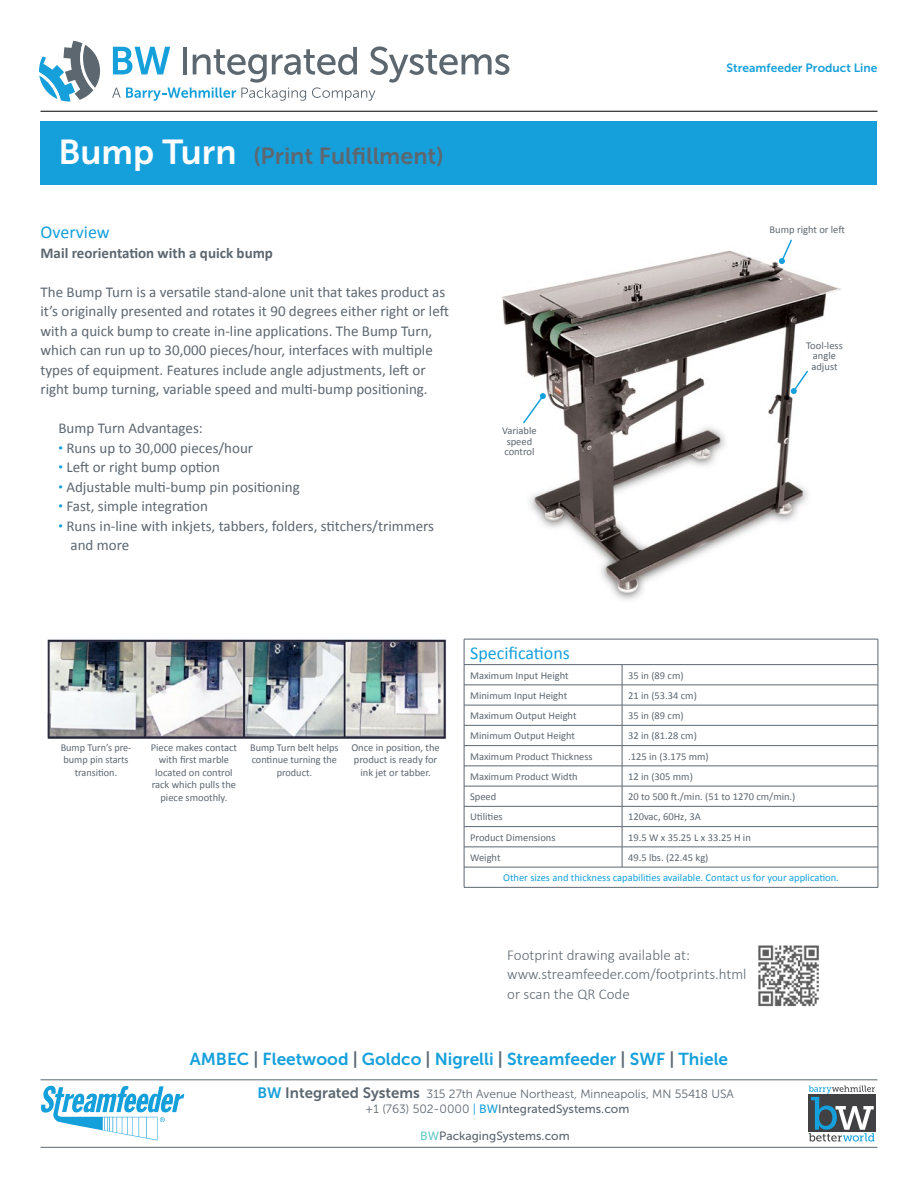
<style>
.page{position:relative;width:918px;height:1188px;background:#fff}
.page>*{position:absolute;margin:0;border:0;box-sizing:border-box;transform-origin:0 0}
.t1{font:23.25px "Museo Sans 700";color:#5d6770}
.t2{font:18px "Calibri";color:#16a0db}
.t3{font:17.25px "Museo Sans 700";color:#16a0db}
.t4{font:15px/19.5px "Calibri";color:#5d6770}
.t5{font:300 15px/19.5px "Calibri";color:#5d6770}
.t6{font:700 15px "Calibri";color:#5d6770}
.t7{font:12px "Museo Sans 300";color:#5d6770}
.t8{font:12px "Museo Sans 500";color:#5d6770}
.t9{font:12px "Museo Sans 700";color:#16a0db}
.t10{font:10.5px/12.6px "Calibri";color:#5d6770;text-align:center}
.t11{font:10.5px "Calibri";color:#16a0db}
.s1{font-size:34.5px;color:#fff}
.s2{color:#5d6770}
.s3{font-family:"Museo Sans 700";font-size:15px;color:#16a0db}
.s4{font-family:"Museo Sans 700";font-size:15px}
.s5{font-family:"Museo Sans 300"}
.s6{font-family:"Museo Sans 300";color:#16a0db}
.s7{color:#16a0db}
.s8{color:#67c8c7}
</style>
<div class="page">
<svg style="left:809px;top:1086px;width:66px;height:56px"></svg>
<hr style="left:40px;top:1147px;width:838px;height:1px;background:#5d6770">
<hr style="left:40px;top:1080px;width:838px;height:1px;background:#5d6770">
<div style="left:40px;top:122px;width:838px;height:63px;background:#16a0db"></div>
<hr style="left:40px;top:111px;width:838px;height:1px;background:#000">
<svg style="left:112px;top:46px;width:397px;height:55px"></svg>
<svg style="left:39px;top:41px;width:61px;height:61px"></svg>
<svg style="left:41px;top:1085px;width:143px;height:55px"></svg>
<img style="left:758px;top:945px;width:61px;height:62px">
<img style="left:501px;top:250px;width:340px;height:350px">
<img style="left:48px;top:639px;width:398px;height:100px">
<svg style="left:779px;top:239px;width:14px;height:25px"></svg>
<svg style="left:791px;top:369px;width:18px;height:25px"></svg>
<svg style="left:522px;top:393px;width:24px;height:32px"></svg>
<hr style="left:464px;top:664px;width:158px;height:1px;background:#5d6770">
<hr style="left:622px;top:664px;width:256px;height:1px;background:#5d6770">
<hr style="left:464px;top:685px;width:158px;height:1px;background:#5d6770">
<hr style="left:622px;top:685px;width:256px;height:1px;background:#5d6770">
<hr style="left:464px;top:705px;width:158px;height:1px;background:#5d6770">
<hr style="left:622px;top:705px;width:256px;height:1px;background:#5d6770">
<hr style="left:464px;top:725px;width:158px;height:1px;background:#5d6770">
<hr style="left:622px;top:725px;width:256px;height:1px;background:#5d6770">
<hr style="left:464px;top:745px;width:158px;height:1px;background:#5d6770">
<hr style="left:622px;top:745px;width:256px;height:1px;background:#5d6770">
<hr style="left:464px;top:766px;width:158px;height:1px;background:#5d6770">
<hr style="left:622px;top:766px;width:256px;height:1px;background:#5d6770">
<hr style="left:464px;top:786px;width:158px;height:1px;background:#5d6770">
<hr style="left:622px;top:786px;width:256px;height:1px;background:#5d6770">
<hr style="left:464px;top:806px;width:158px;height:1px;background:#5d6770">
<hr style="left:622px;top:806px;width:256px;height:1px;background:#5d6770">
<hr style="left:464px;top:826px;width:158px;height:1px;background:#5d6770">
<hr style="left:622px;top:826px;width:256px;height:1px;background:#5d6770">
<hr style="left:464px;top:847px;width:158px;height:1px;background:#5d6770">
<hr style="left:622px;top:847px;width:256px;height:1px;background:#5d6770">
<svg style="left:622px;top:665px;width:1px;height:202px"></svg>
<hr style="left:464px;top:867px;width:158px;height:1px;background:#5d6770">
<hr style="left:622px;top:867px;width:256px;height:1px;background:#5d6770">
<hr style="left:464px;top:639px;width:158px;height:1px;background:#5d6770">
<hr style="left:622px;top:639px;width:256px;height:1px;background:#5d6770">
<svg style="left:464px;top:639px;width:1px;height:248px"></svg>
<svg style="left:878px;top:639px;width:1px;height:248px"></svg>
<hr style="left:464px;top:887px;width:158px;height:1px;background:#5d6770">
<hr style="left:622px;top:887px;width:256px;height:1px;background:#5d6770">
<h1 class="t1" style="left:59px;top:144px;width:387px"><span class="s1">Bump Turn</span> (Print Fulfillment)</h1>
<h2 class="t2" style="left:40px;top:221px;width:71px">Overview</h2>
<h3 class="t6" style="left:40px;top:243px;width:234px">Mail reorientation with a quick bump</h3>
<p class="t4" style="left:40px;top:282px;width:410px">The Bump Turn is a versatile stand-alone unit that takes product as it’s originally presented and rotates it 90 degrees either right or left with a quick bump to create in-line applications. The Bump Turn, which can run up to 30,000 pieces/hour, interfaces with multiple types of equipment. Features include angle adjustments, left or right bump turning, variable speed and multi-bump positioning.</p>
<h3 class="t4" style="left:58px;top:418px;width:146px">Bump Turn Advantages:</h3>
<h3 class="t4" style="left:58px;top:438px;width:196px"><sup>●</sup> Runs up to 30,000 pieces/hour</h3>
<h3 class="t4" style="left:58px;top:457px;width:163px"><sup>●</sup> Left or right bump option</h3>
<h3 class="t4" style="left:58px;top:477px;width:243px"><sup>●</sup> Adjustable multi-bump pin positioning</h3>
<h3 class="t4" style="left:58px;top:496px;width:151px"><sup>●</sup> Fast, simple integration</h3>
<h3 class="t4" style="left:70px;top:516px;width:365px;text-indent:-12px"><sup>●</sup> Runs in-line with inkjets, tabbers, folders, stitchers/trimmers and more</h3>
<p class="t10" style="left:502px;top:426px;width:36px;line-height:10.5px;text-align:left">Variable speed control</p>
<p class="t9" style="left:727px;top:62px;width:152px">Streamfeeder Product Line</p>
<p class="t10" style="left:770px;top:223px;width:77px">Bump right or left</p>
<p class="t10" style="left:806px;top:340px;width:38px;line-height:10.5px">Tool-less angle adjust</p>
<p class="t10" style="left:151px;top:741px;width:88px">Piece makes contact with first marble located on control rack which pulls the piece smoothly.</p>
<p class="t10" style="left:351px;top:741px;width:90px">Once in position, the product is ready for ink jet or tabber.</p>
<p class="t10" style="left:61px;top:741px;width:72px">Bump Turn’s pre&shy;bump pin starts transition.</p>
<p class="t10" style="left:250px;top:741px;width:90px">Bump Turn belt helps continue turning the product.</p>
<h2 class="t2" style="left:470px;top:641px;width:101px">Specifications</h2>
<p class="t10" style="left:470px;top:669px;width:100px">Maximum Input Height</p>
<p class="t10" style="left:628px;top:669px;width:57px">35 in (89 cm)</p>
<p class="t10" style="left:470px;top:689px;width:99px">Minimum Input Height</p>
<p class="t10" style="left:628px;top:689px;width:70px">21 in (53.34 cm)</p>
<p class="t10" style="left:470px;top:709px;width:108px">Maximum Output Height</p>
<p class="t10" style="left:628px;top:709px;width:57px">35 in (89 cm)</p>
<p class="t10" style="left:470px;top:730px;width:106px">Minimum Output Height</p>
<p class="t10" style="left:628px;top:730px;width:70px">32 in (81.28 cm)</p>
<p class="t10" style="left:470px;top:750px;width:124px">Maximum Product Thickness</p>
<p class="t10" style="left:628px;top:750px;width:82px">.125 in (3.175 mm)</p>
<p class="t10" style="left:470px;top:770px;width:109px">Maximum Product Width</p>
<p class="t10" style="left:628px;top:770px;width:66px">12 in (305 mm)</p>
<p class="t10" style="left:470px;top:790px;width:28px">Speed</p>
<p class="t10" style="left:628px;top:790px;width:169px">20 to 500 ft./min. (51 to 1270 cm/min.)</p>
<p class="t10" style="left:470px;top:811px;width:34px">Utilities</p>
<p class="t10" style="left:628px;top:811px;width:74px">120vac, 60Hz, 3A</p>
<p class="t10" style="left:470px;top:831px;width:87px">Product Dimensions</p>
<p class="t10" style="left:628px;top:831px;width:124px">19.5 W x 35.25 L x 33.25 H in</p>
<p class="t10" style="left:470px;top:851px;width:32px">Weight</p>
<p class="t10" style="left:628px;top:851px;width:82px">49.5 lbs. (22.45 kg)</p>
<p class="t11" style="left:503px;top:871px;width:337px">Other sizes and thickness capabilities available. Contact us for your application.</p>
<h3 class="t5" style="left:507px;top:945px;width:241px">Footprint drawing available at: www.streamfeeder.com/footprints.html or scan the QR Code</h3>
<h3 class="t3" style="left:190px;top:1049px;width:540px">AMBEC <span class="s2">|</span> Fleetwood <span class="s2">|</span> Goldco <span class="s2">|</span> Nigrelli <span class="s2">|</span> Streamfeeder <span class="s2">|</span> SWF <span class="s2">|</span> Thiele</h3>
<p class="t7" style="left:258px;top:1087px;width:478px"><span class="s3">BW</span> <span class="s4">Integrated Systems</span> 315 27th Avenue Northeast, Minneapolis, MN 55418 USA</p>
<p class="t8" style="left:365px;top:1103px;width:266px"><span class="s5">+1 (763) 502-0000</span> <span class="s6">|</span> <span class="s7">BW</span>IntegratedSystems.com</p>
<p class="t8" style="left:420px;top:1130px;width:151px"><span class="s8">BW</span>PackagingSystems.com</p>
</div>
